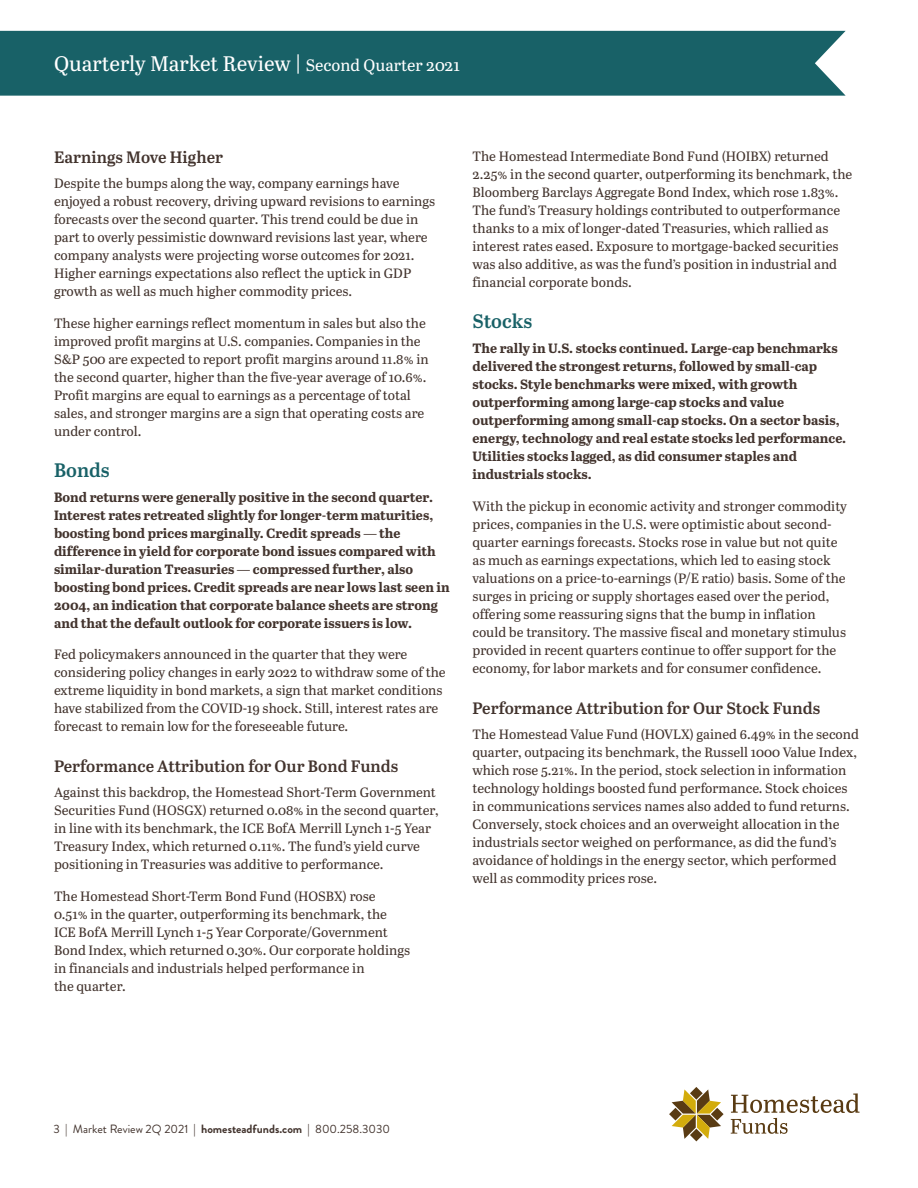
<style>
.page{position:relative;width:918px;height:1188px;background:#fff}
.page>*{position:absolute;margin:0;border:0;box-sizing:border-box;transform-origin:0 0}
.t1{font:21px "Abril Text";letter-spacing:-.005em;color:#fff}
.Body_text{font:600 19.5px "Abril Text";color:#186167}
.Subhead_Brown_11{font:600 16.5px "Abril Text";color:#42332d}
.Body_text-2{font:13.5px/18px "Abril Text";color:#42332d}
.Body_text-3{font:700 13.5px/18px "Abril Text";color:#42332d}
.t2{font:12px "Brandon Grotesque";color:#42332d}
.s1{font-size:16.5px}
.s2{font-weight:500}
.s3{font-weight:700}
</style>
<div class="page">
<div style="left:0;top:31px;width:846px;height:65px;background:#186167"></div>
<svg style="left:731px;top:1093px;width:129px;height:41px"></svg>
<svg style="left:669px;top:1087px;width:55px;height:54px"></svg>
<h1 class="t1" style="left:54px;top:49px;width:407px">Quarterly Market Review | <span class="s1">Second Quarter 2021</span></h1>
<p class="Subhead_Brown_11" style="left:54px;top:145px;width:171px">Earnings Move Higher</p>
<p class="Body_text-2" style="left:54px;top:174px;width:383px">Despite the bumps along the way, company earnings have enjoyed a robust recovery, driving upward revisions to earnings forecasts over the second quarter. This trend could be due in part to overly pessimistic downward revisions last year, where company analysts were projecting worse outcomes for 2021.<br>Higher earnings expectations also reflect the uptick in GDP growth as well as much higher commodity prices.</p>
<p class="Body_text-2" style="left:54px;top:313px;width:376px">These higher earnings reflect momentum in sales but also the improved profit margins at U.S. companies. Companies in the S&amp;P 500 are expected to report profit margins around 11.8% in the second quarter, higher than the five-year average of 10.6%.<br>Profit margins are equal to earnings as a percentage of total sales, and stronger margins are a sign that operating costs are under control.</p>
<p class="Body_text" style="left:54px;top:456px;width:57px">Bonds</p>
<p class="Body_text-3" style="left:54px;top:487px;width:397px">Bond returns were generally positive in the second quarter.<br>Interest rates retreated slightly for longer-term maturities, boosting bond prices marginally. Credit spreads — the difference in yield for corporate bond issues compared with similar-duration Treasuries — compressed further, also boosting bond prices. Credit spreads are near lows last seen in 2004, an indication that corporate balance sheets are strong and that the default outlook for corporate issuers is low.</p>
<p class="Body_text-2" style="left:54px;top:645px;width:393px">Fed policymakers announced in the quarter that they were considering policy changes in early 2022 to withdraw some of the extreme liquidity in bond markets, a sign that market conditions have stabilized from the COVID-19 shock. Still, interest rates are forecast to remain low for the foreseeable future.</p>
<p class="Subhead_Brown_11" style="left:54px;top:754px;width:346px">Performance Attribution for Our Bond Funds</p>
<p class="Body_text-2" style="left:54px;top:783px;width:386px">Against this backdrop, the Homestead Short-Term Government Securities Fund (HOSGX) returned 0.08% in the second quarter, in line with its benchmark, the ICE BofA Merrill Lynch 1-5 Year Treasury Index, which returned 0.11%. The fund’s yield curve positioning in Treasuries was additive to performance.</p>
<p class="Body_text-2" style="left:54px;top:886px;width:358px">The Homestead Short-Term Bond Fund (HOSBX) rose 0.51% in the quarter, outperforming its benchmark, the ICE BofA Merrill Lynch 1-5 Year Corporate/Government Bond Index, which returned 0.30%. Our corporate holdings in financials and industrials helped performance in<br>the quarter.</p>
<p class="Body_text-2" style="left:472px;top:147px;width:381px">The Homestead Intermediate Bond Fund (HOIBX) returned 2.25% in the second quarter, outperforming its benchmark, the Bloomberg Barclays Aggregate Bond Index, which rose 1.83%.<br>The fund’s Treasury holdings contributed to outperformance thanks to a mix of longer-dated Treasuries, which rallied as interest rates eased. Exposure to mortgage-backed securities was also additive, as was the fund’s position in industrial and financial corporate bonds.</p>
<p class="Body_text" style="left:472px;top:307px;width:61px">Stocks</p>
<p class="Body_text-3" style="left:472px;top:339px;width:375px">The rally in U.S. stocks continued. Large-cap benchmarks delivered the strongest returns, followed by small-cap stocks. Style benchmarks were mixed, with growth outperforming among large-cap stocks and value outperforming among small-cap stocks. On a sector basis, energy, technology and real estate stocks led performance.<br>Utilities stocks lagged, as did consumer staples and industrials stocks.</p>
<p class="Body_text-2" style="left:472px;top:496px;width:376px">With the pickup in economic activity and stronger commodity prices, companies in the U.S. were optimistic about second&shy;quarter earnings forecasts. Stocks rose in value but not quite as much as earnings expectations, which led to easing stock valuations on a price-to-earnings (P/E ratio) basis. Some of the surges in pricing or supply shortages eased over the period, offering some reassuring signs that the bump in inflation could be transitory. The massive fiscal and monetary stimulus provided in recent quarters continue to offer support for the economy, for labor markets and for consumer confidence.</p>
<p class="Subhead_Brown_11" style="left:472px;top:696px;width:349px">Performance Attribution for Our Stock Funds</p>
<p class="Body_text-2" style="left:472px;top:724px;width:388px">The Homestead Value Fund (HOVLX) gained 6.49% in the second quarter, outpacing its benchmark, the Russell 1000 Value Index, which rose 5.21%. In the period, stock selection in information technology holdings boosted fund performance. Stock choices in communications services names also added to fund returns.<br>Conversely, stock choices and an overweight allocation in the industrials sector weighed on performance, as did the fund’s avoidance of holdings in the energy sector, which performed well as commodity prices rose.</p>
<p class="t2" style="left:53px;top:1121px;width:338px">3 | Market Review 2Q 2021 <span class="s2">|</span> <span class="s3">homesteadfunds.com</span> <span class="s2">|</span> 800.258.3030</p>
</div>
